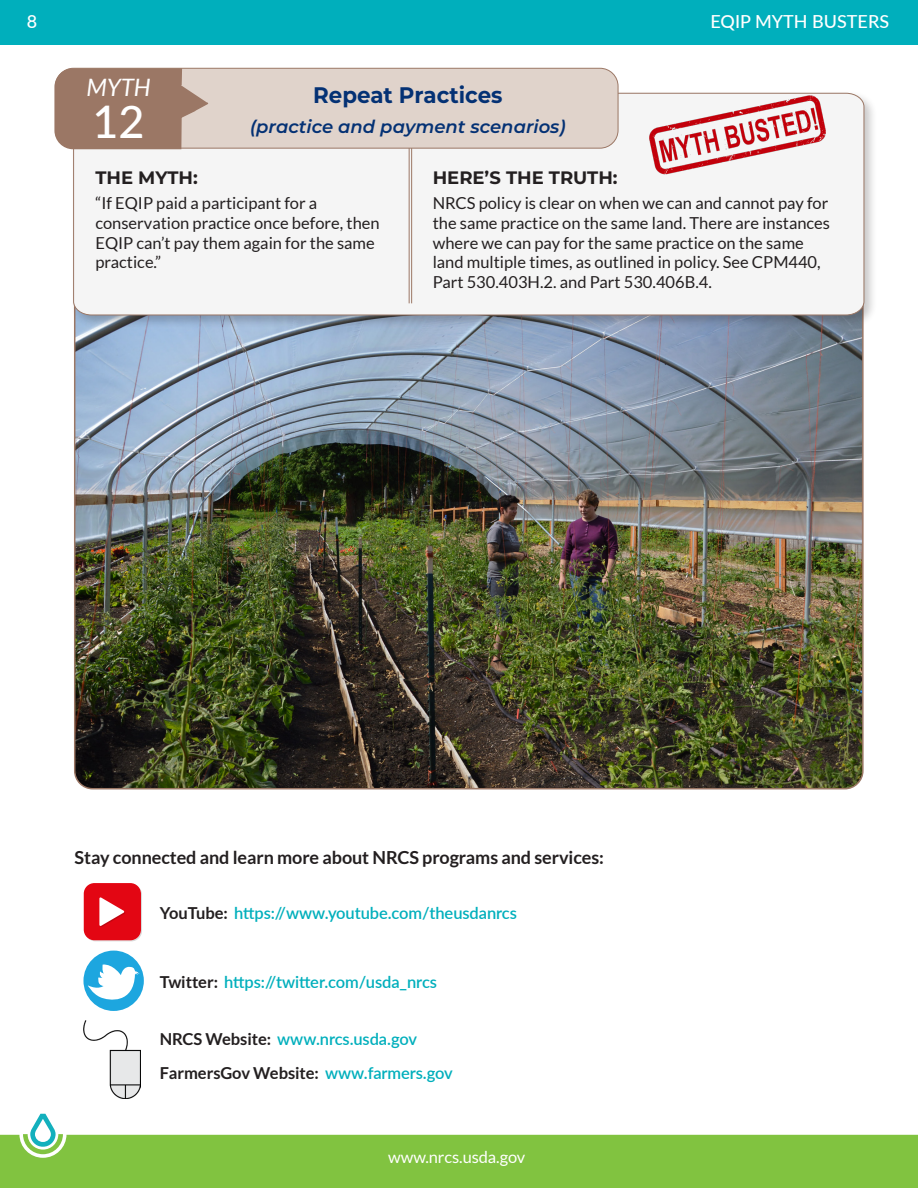
<style>
.page{position:relative;width:918px;height:1188px;background:#fff}
.page>*{position:absolute;margin:0;border:0;box-sizing:border-box;transform-origin:0 0}
.Myth{font:500 45px "Lato";color:#fff}
.Myth-2{font:italic 24px "Lato";color:#fff}
.Body_Subhead{font:700 22.5px "Montserrat";color:#043174;scale:.95 1}
.Body_Text_Bold{font:700 18px "Lato";letter-spacing:-.005em;color:#231f20}
.Body_Subhead-2{font:italic 600 18px "Montserrat";color:#043174}
.Myth_title{font:700 18px "Montserrat";color:#231f20}
.t1{font:500 18px "Lato";color:#fff}
.Myth_Body{font:16.5px/19.8px "Lato";color:#231f20}
.Body_text_bold{font:600 16.5px "Lato";letter-spacing:-.005em;color:#00afbc}
.Body_text_bold-2{font:700 16.5px "Lato";letter-spacing:-.005em;color:#231f20}
.t2{font:16.5px "Lato";letter-spacing:-.005em;color:#fff}
.s1{font-weight:700;color:#231f20}
.s2{font-weight:600;color:#00afbc}
</style>
<div class="page">
<div style="left:0;top:0;width:918px;height:44px;background:#00afbc"></div>
<div style="left:0;top:1135px;width:918px;height:53px;background:#81c340"></div>
<svg style="left:19px;top:1113px;width:48px;height:45px"></svg>
<img style="left:74px;top:329px;width:790px;height:461px">
<div style="left:70px;top:90px;width:808px;height:239px;background:#231f20;opacity:.25"></div>
<div style="left:73px;top:93px;width:792px;height:223px;background:#f5f5f5"></div>
<hr style="left:409px;top:86px;width:1px;height:217px;background:#9b7765">
<hr style="left:411px;top:86px;width:1px;height:217px;background:#9b7765">
<div style="left:56px;top:68px;width:562px;height:80px;background:#e0d3cb;border-radius:18px"></div>
<div style="left:55px;top:68px;width:563px;height:81px;border:1px solid #9b7765;border-radius:18px"></div>
<svg style="left:54px;top:68px;width:156px;height:82px"></svg>
<img style="left:640px;top:90px;width:199px;height:92px">
<div style="left:84px;top:883px;width:57px;height:57px;background:#e30613;border-radius:11px"></div>
<svg style="left:87px;top:887px;width:55px;height:54px"></svg>
<div style="left:83px;top:951px;width:61px;height:60px;background:#1da6df;border-radius:50%"></div>
<svg style="left:88px;top:964px;width:52px;height:40px"></svg>
<img style="left:84px;top:1020px;width:57px;height:79px">
<p class="t1" style="left:27px;top:9px;width:12px">8</p>
<p class="t1" style="left:711px;top:9px;width:180px">EQIP MYTH BUSTERS</p>
<p class="Myth-2" style="left:87px;top:74px;width:66px">MYTH</p>
<p class="Myth" style="left:92px;top:89px;width:54px">12</p>
<p class="Body_Subhead" style="left:313px;top:79px;width:201px">Repeat Practices</p>
<p class="Body_Subhead-2" style="left:250px;top:114px;width:317px">(practice and payment scenarios)</p>
<p class="Myth_title" style="left:95px;top:164px;width:104px">THE MYTH:</p>
<p class="Myth_Body" style="left:95px;top:193px;width:286px">“If EQIP paid a participant for a conservation practice once before, then<br>EQIP can’t pay them again for the same practice.”</p>
<p class="Myth_title" style="left:433px;top:164px;width:186px">HERE’S THE TRUTH:</p>
<p class="Myth_Body" style="left:433px;top:193px;width:399px">NRCS policy is clear on when we can and cannot pay for the same practice on the same land. There are instances where we can pay for the same practice on the same land multiple times, as outlined in policy. See CPM440, Part 530.403H.2. and Part 530.406B.4.</p>
<p class="Body_Text_Bold" style="left:75px;top:848px;width:531px">Stay connected and learn more about NRCS programs and services:</p>
<p class="Body_text_bold" style="left:160px;top:901px;width:359px"><span class="s1">YouTube:</span> https://www.youtube.com/theusdanrcs</p>
<p class="Body_text_bold" style="left:160px;top:970px;width:279px"><span class="s1">Twitter:</span> https://twitter.com/usda_nrcs</p>
<p class="Body_text_bold" style="left:160px;top:1027px;width:259px"><span class="s1">NRCS Website:</span> www.nrcs.usda.gov</p>
<p class="Body_text_bold-2" style="left:160px;top:1064px;width:295px">FarmersGov Website: <span class="s2">www.farmers.gov</span></p>
<p class="t2" style="left:388px;top:1148px;width:139px">www.nrcs.usda.gov</p>
</div>
